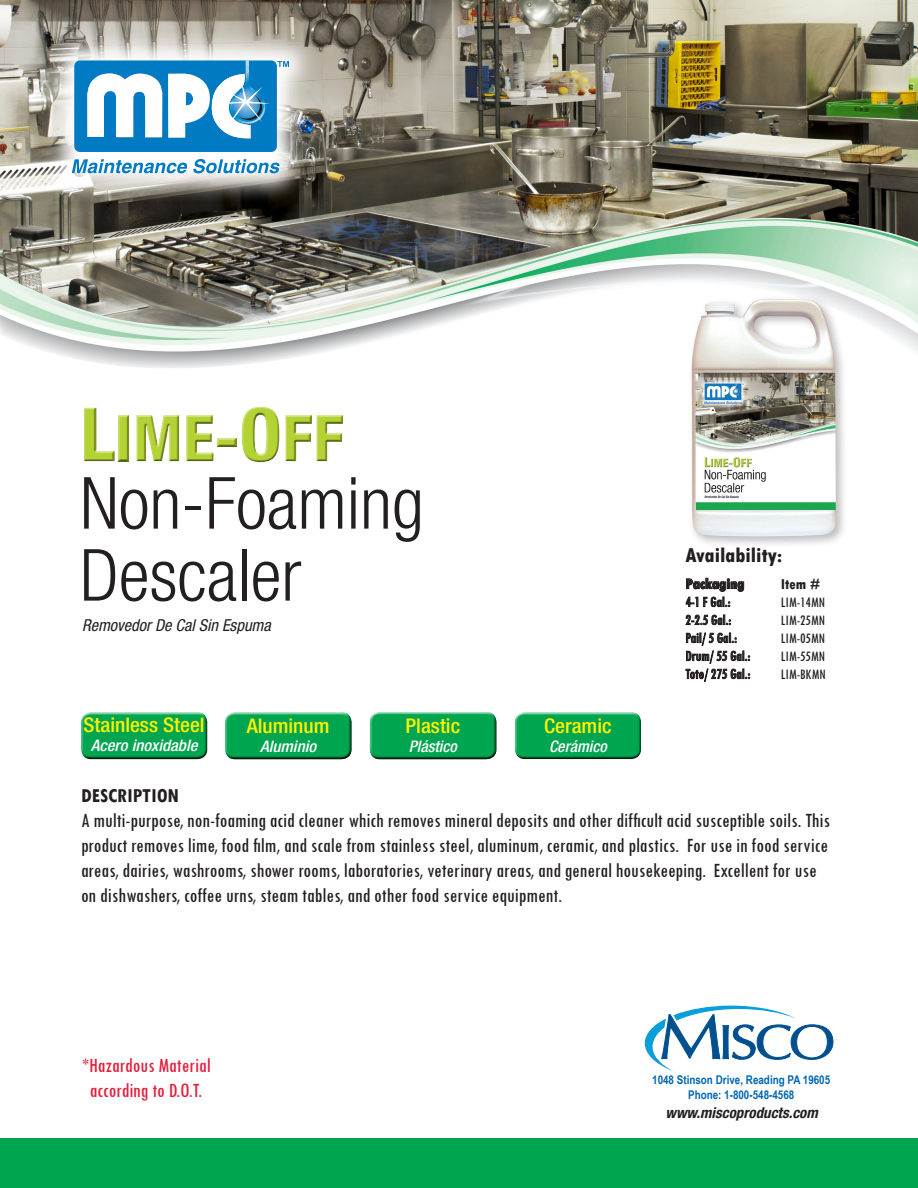
<style>
.page{position:relative;width:918px;height:1188px;background:#fff}
.page>*{position:absolute;margin:0;border:0;box-sizing:border-box;transform-origin:0 0}
.t1{font:300 condensed 72px "Helvetica Neue";color:#231f20}
.t2{font:800 condensed 64.5px "Helvetica Neue";color:#b3d234}
.t3{font:condensed 21px/25.2px "Tw Cen";color:#231f20}
.t4{font:condensed 21px "Tw Cen";color:#e41c3b}
.t5{font:800 condensed 21px "Tw Cen";color:#231f20}
.t6{font:700 condensed 21px "Tw Cen";color:#231f20}
.t7{font:500 condensed 20.25px "Helvetica Neue";color:#fff101;scale:1.05 1}
.t8{font:italic condensed 16.5px "Helvetica Neue";color:#231f20}
.t9{font:italic 500 condensed 15.9px "Helvetica Neue";color:#fff}
.t10{font:italic 500 condensed 15.9px "Helvetica Neue";color:#fff;scale:1.05 1}
.t11{font:condensed 15px/18px "Tw Cen";color:#231f20}
.t12{font:italic 700 condensed 15px "Helvetica Neue";color:#231f20}
.t13{font:800 condensed 15px "Tw Cen";color:#231f20}
.t14{font:700 12px "Arial Narrow";color:#0166b3}
.s1{font-size:75px}
</style>
<div class="page">
<img style="left:0;top:0;width:918px;height:218px">
<svg style="left:645px;top:1006px;width:188px;height:66px"></svg>
<img style="left:0;top:218px;width:918px;height:150px">
<svg style="left:42px;top:30px;width:277px;height:173px"></svg>
<div style="left:74px;top:60px;width:203px;height:92px;background:#007bc3;border-radius:6px"></div>
<svg style="left:277px;top:61px;width:12px;height:6px"></svg>
<svg style="left:72px;top:159px;width:208px;height:14px"></svg>
<svg style="left:87px;top:61px;width:183px;height:77px"></svg>
<div style="left:0;top:1138px;width:918px;height:50px;background:#00a54f"></div>
<svg style="left:84px;top:407px;width:259px;height:56px"></svg>
<svg style="left:686px;top:578px;width:58px;height:13px"></svg>
<svg style="left:686px;top:597px;width:44px;height:10px"></svg>
<svg style="left:686px;top:615px;width:45px;height:10px"></svg>
<svg style="left:686px;top:633px;width:64px;height:49px"></svg>
<div style="left:687px;top:295px;width:161px;height:254px;background:#231f20;opacity:.3"></div>
<img style="left:692px;top:299px;width:144px;height:238px">
<svg style="left:85px;top:712px;width:118px;height:2px"></svg>
<svg style="left:81px;top:714px;width:127px;height:46px;fill:#00a54f"></svg>
<svg style="left:229px;top:712px;width:119px;height:2px"></svg>
<svg style="left:225px;top:714px;width:127px;height:46px;fill:#00a54f"></svg>
<svg style="left:374px;top:712px;width:119px;height:2px"></svg>
<svg style="left:369px;top:714px;width:128px;height:46px;fill:#00a54f"></svg>
<svg style="left:519px;top:712px;width:118px;height:2px"></svg>
<svg style="left:515px;top:714px;width:126px;height:46px;fill:#00a54f"></svg>
<h2 class="t2" style="left:80px;top:398px;width:266px"><span class="s1">L</span>IME-<span class="s1">O</span>FF</h2>
<p class="t1" style="left:80px;top:462px;width:345px">Non-Foaming</p>
<p class="t1" style="left:80px;top:534px;width:223px">Descaler</p>
<p class="t8" style="left:82px;top:615px;width:190px">Removedor De Cal Sin Espuma</p>
<p class="t5" style="left:686px;top:543px;width:99px">Availability:</p>
<p class="t13" style="left:686px;top:575px;width:60px">Packaging</p>
<p class="t11" style="left:686px;top:592px;width:46px">4-1 F Gal.:</p>
<p class="t11" style="left:686px;top:610px;width:47px">2-2.5 Gal.:</p>
<p class="t11" style="left:686px;top:628px;width:53px">Pail/ 5 Gal.:</p>
<p class="t11" style="left:686px;top:646px;width:66px">Drum/ 55 Gal.:</p>
<p class="t11" style="left:686px;top:664px;width:66px">Tote/ 275 Gal.:</p>
<p class="t13" style="left:781px;top:575px;width:41px">Item #</p>
<p class="t11" style="left:781px;top:592px;width:46px">LIM-14MN<br>LIM-25MN</p>
<p class="t11" style="left:781px;top:628px;width:46px">LIM-05MN</p>
<p class="t11" style="left:781px;top:646px;width:46px">LIM-55MN</p>
<p class="t11" style="left:781px;top:664px;width:47px">LIM-BKMN</p>
<p class="t7" style="left:84px;top:713px;width:117px">Stainless Steel</p>
<p class="t10" style="left:91px;top:736px;width:103px">Acero inoxidable</p>
<p class="t7" style="left:252px;top:713px;width:71px">Concrete</p>
<p class="t9" style="left:259px;top:736px;width:60px">hor gón</p>
<p class="t7" style="left:247px;top:714px;width:80px">Aluminum</p>
<p class="t10" style="left:260px;top:737px;width:55px">Aluminio</p>
<p class="t7" style="left:397px;top:712px;width:71px">Concrete</p>
<p class="t9" style="left:404px;top:736px;width:61px">hormigón</p>
<p class="t7" style="left:406px;top:714px;width:53px">Plastic</p>
<p class="t9" style="left:409px;top:737px;width:50px">Plástico</p>
<p class="t7" style="left:544px;top:714px;width:66px">Ceramic</p>
<p class="t9" style="left:549px;top:737px;width:59px">Cerámico</p>
<p class="t6" style="left:81px;top:782px;width:100px">DESCRIPTION</p>
<p class="t3" style="left:81px;top:807px;width:751px">A multi-purpose, non-foaming acid cleaner which removes mineral deposits and other difficult acid susceptible soils. This product removes lime, food film, and scale from stainless steel, aluminum, ceramic, and plastics. For use in food service areas, dairies, washrooms, shower rooms, laboratories, veterinary areas, and general housekeeping. Excellent for use on dishwashers, coffee urns, steam tables, and other food service equipment.</p>
<p class="t4" style="left:82px;top:1053px;width:130px">*Hazardous Material</p>
<p class="t4" style="left:90px;top:1078px;width:114px">according to D.O.T.</p>
<p class="t14" style="left:652px;top:1071px;width:180px">1048 Stinson Drive, Reading PA 19605</p>
<p class="t14" style="left:688px;top:1085px;width:108px">Phone: 1-800-548-4568</p>
<p class="t12" style="left:665px;top:1104px;width:154px">www.miscoproducts.com</p>
</div>
